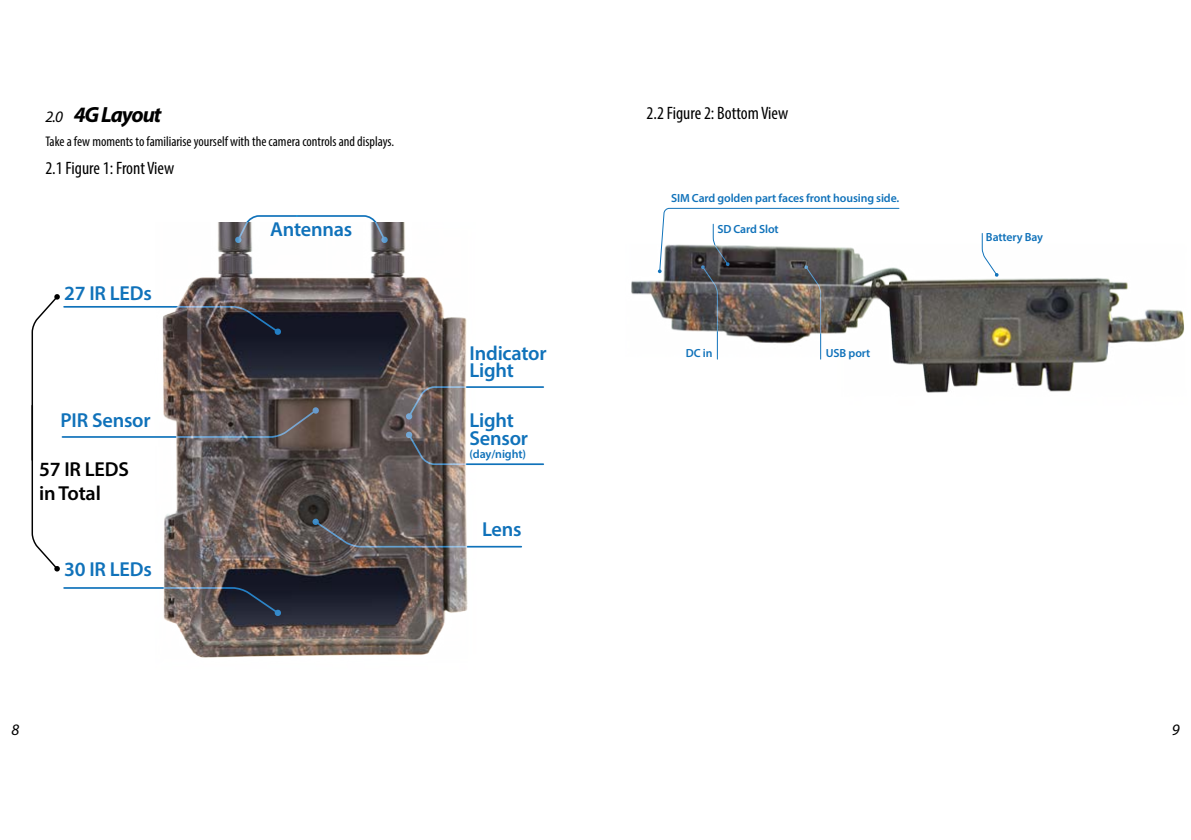
<style>
.page{position:relative;width:1191px;height:840px;background:#fff}
.page>*{position:absolute;margin:0;border:0;box-sizing:border-box;transform-origin:0 0}
.t1{font:italic 700 22px "Myriad Pro";letter-spacing:-.05em;color:#000}
.t2{font:600 20.2px/17.8px "Myriad Pro";letter-spacing:-.01em;color:#1072ba}
.t3{font:600 20.2px/24.2px "Myriad Pro";letter-spacing:-.01em;color:#000}
.t4{font:condensed 18px "Myriad Pro";color:#000}
.t5{font:italic 16px "Myriad Pro";color:#000}
.t6{font:condensed 14px "Myriad Pro";color:#000}
.t7{font:600 12px "Myriad Pro";letter-spacing:-.01em;color:#1072ba}
.t8{font:600 11.8px "Myriad Pro";letter-spacing:-.01em;color:#1072ba}
.s1{font-weight:400;font-size:16px}
</style>
<div class="page">
<img style="left:631px;top:207px;width:554px;height:186px">
<svg style="left:981px;top:233px;width:17px;height:43px"></svg>
<svg style="left:658px;top:208px;width:241px;height:151px"></svg>
<img style="left:163px;top:223px;width:305px;height:435px">
<svg style="left:63px;top:586px;width:218px;height:29px"></svg>
<svg style="left:31px;top:293px;width:513px;height:278px"></svg>
<svg style="left:235px;top:215px;width:153px;height:28px"></svg>
<h1 class="t1" style="left:45px;top:101px;width:118px"><span class="s1">2.0</span> 4GLayout</h1>
<p class="t6" style="left:45px;top:133px;width:350px">Take a few moments to familiarise yourself with the camera controls and displays.</p>
<h3 class="t4" style="left:45px;top:157px;width:130px">2.1 Figure 1: Front View</h3>
<h2 class="t2" style="left:64px;top:283px;width:89px">27 IR LEDs</h2>
<h2 class="t2" style="left:60px;top:410px;width:92px">PIR Sensor</h2>
<h2 class="t3" style="left:39px;top:456px;width:91px">57 IR LEDS in Total</h2>
<h2 class="t2" style="left:64px;top:559px;width:89px">30 IR LEDs</h2>
<h2 class="t2" style="left:270px;top:219px;width:84px">Antennas</h2>
<h2 class="t2" style="left:469px;top:343px;width:79px">Indicator<br>Light</h2>
<h2 class="t2" style="left:469px;top:410px;width:60px">Light<br>Sensor</h2>
<p class="t7" style="left:469px;top:446px;width:58px">(day/night)</p>
<h2 class="t2" style="left:482px;top:520px;width:41px">Lens</h2>
<h3 class="t4" style="left:646px;top:102px;width:143px">2.2 Figure 2: Bottom View</h3>
<p class="t8" style="left:671px;top:190px;width:230px">SIM Card golden part faces front housing side.</p>
<p class="t8" style="left:717px;top:222px;width:63px">SD Card Slot</p>
<p class="t8" style="left:686px;top:346px;width:28px">DC in</p>
<p class="t8" style="left:826px;top:346px;width:46px">USB port</p>
<p class="t8" style="left:986px;top:229px;width:59px">Battery Bay</p>
<h3 class="t5" style="left:11px;top:718px;width:9px">8</h3>
<h3 class="t5" style="left:1171px;top:718px;width:9px">9</h3>
</div>
